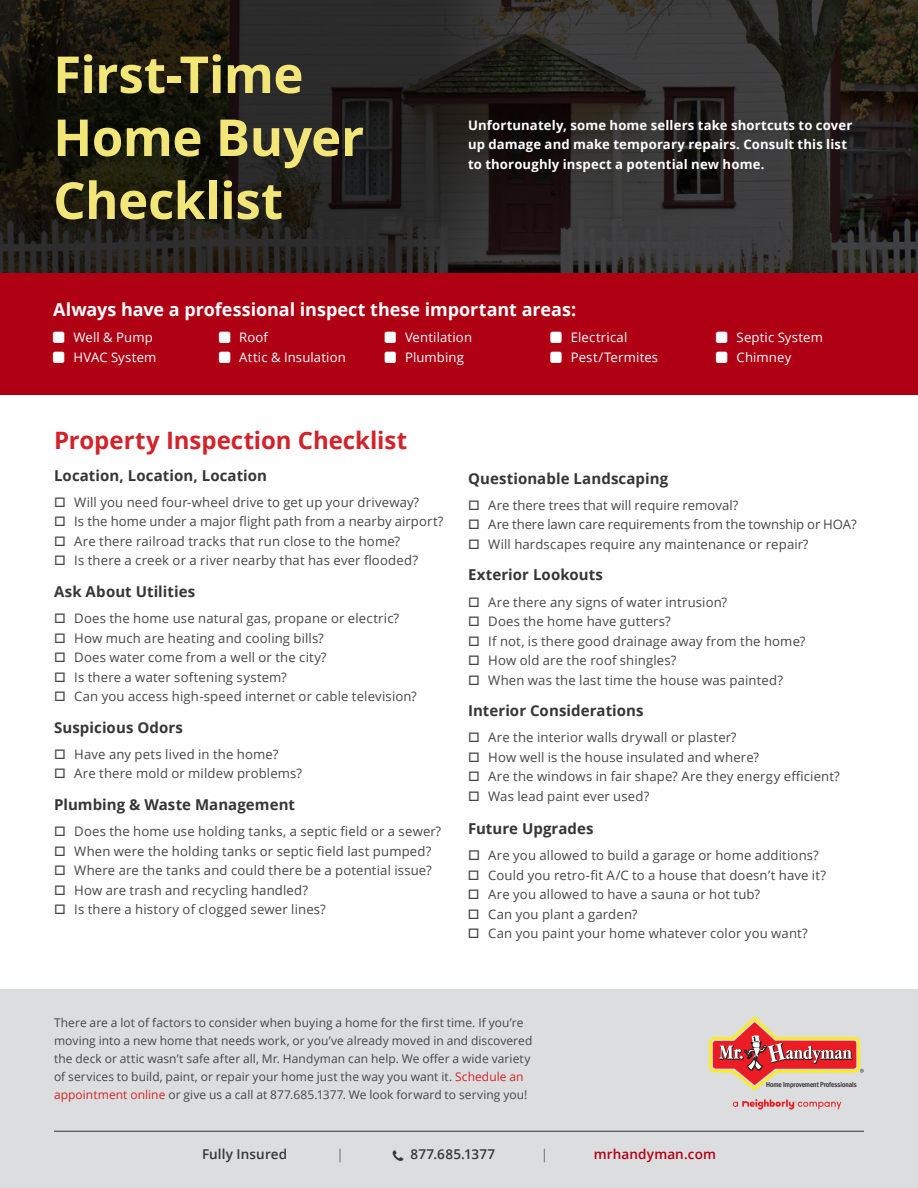
<style>
.page{position:relative;width:918px;height:1188px;background:#fff}
.page>*{position:absolute;margin:0;border:0;box-sizing:border-box;transform-origin:0 0}
.t1{font:700 51px/63px "Open Sans";letter-spacing:-.01em;color:#f2e679}
.t2{font:700 24px "Open Sans";color:#d2232a}
.t3{font:700 18px "Open Sans";letter-spacing:-.005em;color:#fff}
.t4{font:700 15px "Open Sans";letter-spacing:.005em;color:#373535}
.t5{font:600 13.5px "Open Sans";letter-spacing:.015em;color:#373535}
.t6{font:600 13.5px "Open Sans";letter-spacing:.01em;color:#b00014}
.t7{font:300 13.5px "Open Sans";color:#373535}
.t8{font:13.2px/19.5px "Open Sans";letter-spacing:.01em;color:#474646}
.t9{font:700 13.2px/19.5px "Open Sans";letter-spacing:.01em;color:#fff}
.t10{font:13.2px/19.5px "Open Sans";letter-spacing:.01em;color:#fff}
.t11{font:12px/18px "Open Sans";letter-spacing:.005em;color:#474646}
.t12{font:500 condensed 7.35px "Franklin Gothic";letter-spacing:-.005em;color:#231f20}
.s1{color:#d2232a}
</style>
<div class="page">
<img style="left:0;top:0;width:918px;height:273px">
<div style="left:0;top:273px;width:918px;height:121px;background:#b00014"></div>
<div style="left:0;top:989px;width:918px;height:199px;background:#dcddde"></div>
<svg style="left:709px;top:1016px;width:155px;height:75px"></svg>
<svg style="left:733px;top:1099px;width:108px;height:11px"></svg>
<hr style="left:54px;top:1131px;width:810px;height:1px;background:#373535">
<h1 class="t1" style="left:53px;top:42px;width:312px">First-Time<br>Home Buyer<br>Checklist</h1>
<p class="t9" style="left:468px;top:115px;width:386px">Unfortunately, some home sellers take shortcuts to cover up damage and make temporary repairs. Consult this list to thoroughly inspect a potential new home.</p>
<h3 class="t3" style="left:53px;top:297px;width:524px">Always have a professional inspect these important areas:</h3>
<p class="t10" style="left:74px;top:327px;width:84px">Well &amp; Pump<br>HVAC System</p>
<p class="t10" style="left:239px;top:327px;width:108px">Roof<br>Attic &amp; Insulation</p>
<p class="t10" style="left:405px;top:327px;width:69px">Ventilation<br>Plumbing</p>
<p class="t10" style="left:571px;top:327px;width:89px">Electrical<br>Pest/Termites</p>
<p class="t10" style="left:737px;top:327px;width:88px">Septic System<br>Chimney</p>
<h2 class="t2" style="left:54px;top:424px;width:355px">Property Inspection Checklist</h2>
<p class="t4" style="left:54px;top:465px;width:215px">Location, Location, Location</p>
<p class="t8" style="left:74px;top:492px;width:371px">Will you need four-wheel drive to get up your driveway?<br>Is the home under a major flight path from a nearby airport?<br>Are there railroad tracks that run close to the home?<br>Is there a creek or a river nearby that has ever flooded?</p>
<p class="t4" style="left:54px;top:581px;width:143px">Ask About Utilities</p>
<p class="t8" style="left:74px;top:608px;width:344px">Does the home use natural gas, propane or electric?<br>How much are heating and cooling bills?<br>Does water come from a well or the city?<br>Is there a water softening system?<br>Can you access high-speed internet or cable television?</p>
<p class="t4" style="left:54px;top:717px;width:131px">Suspicious Odors</p>
<p class="t8" style="left:74px;top:744px;width:229px">Have any pets lived in the home?<br>Are there mold or mildew problems?</p>
<p class="t4" style="left:54px;top:794px;width:243px">Plumbing &amp; Waste Management</p>
<p class="t8" style="left:74px;top:821px;width:368px">Does the home use holding tanks, a septic field or a sewer?<br>When were the holding tanks or septic field last pumped?<br>Where are the tanks and could there be a potential issue?<br>How are trash and recycling handled?<br>Is there a history of clogged sewer lines?</p>
<p class="t4" style="left:468px;top:468px;width:202px">Questionable Landscaping</p>
<p class="t8" style="left:488px;top:495px;width:370px">Are there trees that will require removal?<br>Are there lawn care requirements from the township or HOA?<br>Will hardscapes require any maintenance or repair?</p>
<p class="t4" style="left:468px;top:564px;width:136px">Exterior Lookouts</p>
<p class="t8" style="left:488px;top:592px;width:319px">Are there any signs of water intrusion?<br>Does the home have gutters?<br>If not, is there good drainage away from the home?<br>How old are the roof shingles?<br>When was the last time the house was painted?</p>
<p class="t4" style="left:468px;top:700px;width:177px">Interior Considerations</p>
<p class="t8" style="left:488px;top:727px;width:353px">Are the interior walls drywall or plaster?<br>How well is the house insulated and where?<br>Are the windows in fair shape? Are they energy efficient?<br>Was lead paint ever used?</p>
<p class="t4" style="left:468px;top:818px;width:127px">Future Upgrades</p>
<p class="t8" style="left:488px;top:846px;width:339px">Are you allowed to build a garage or home additions?<br>Could you retro-fit A/C to a house that doesn’t have it?<br>Are you allowed to have a sauna or hot tub?<br>Can you plant a garden?<br>Can you paint your home whatever color you want?</p>
<p class="t11" style="left:54px;top:1013px;width:480px">There are a lot of factors to consider when buying a home for the first time. If you’re moving into a new home that needs work, or you’ve already moved in and discovered the deck or attic wasn’t safe after all, Mr. Handyman can help. We offer a wide variety of services to build, paint, or repair your home just the way you want it. <span class="s1">Schedule an appointment online</span> or give us a call at 877.685.1377. We look forward to serving you!</p>
<p class="t5" style="left:202px;top:1145px;width:87px">Fully Insured</p>
<p class="t7" style="left:336px;top:1145px;width:9px">|</p>
<p class="t5" style="left:411px;top:1145px;width:86px">877.685.1377</p>
<p class="t7" style="left:541px;top:1145px;width:9px">|</p>
<p class="t6" style="left:594px;top:1145px;width:124px">mrhandyman.com</p>
<p class="t12" style="left:766px;top:1080px;width:92px">Home Improvement Professionals</p>
</div>
